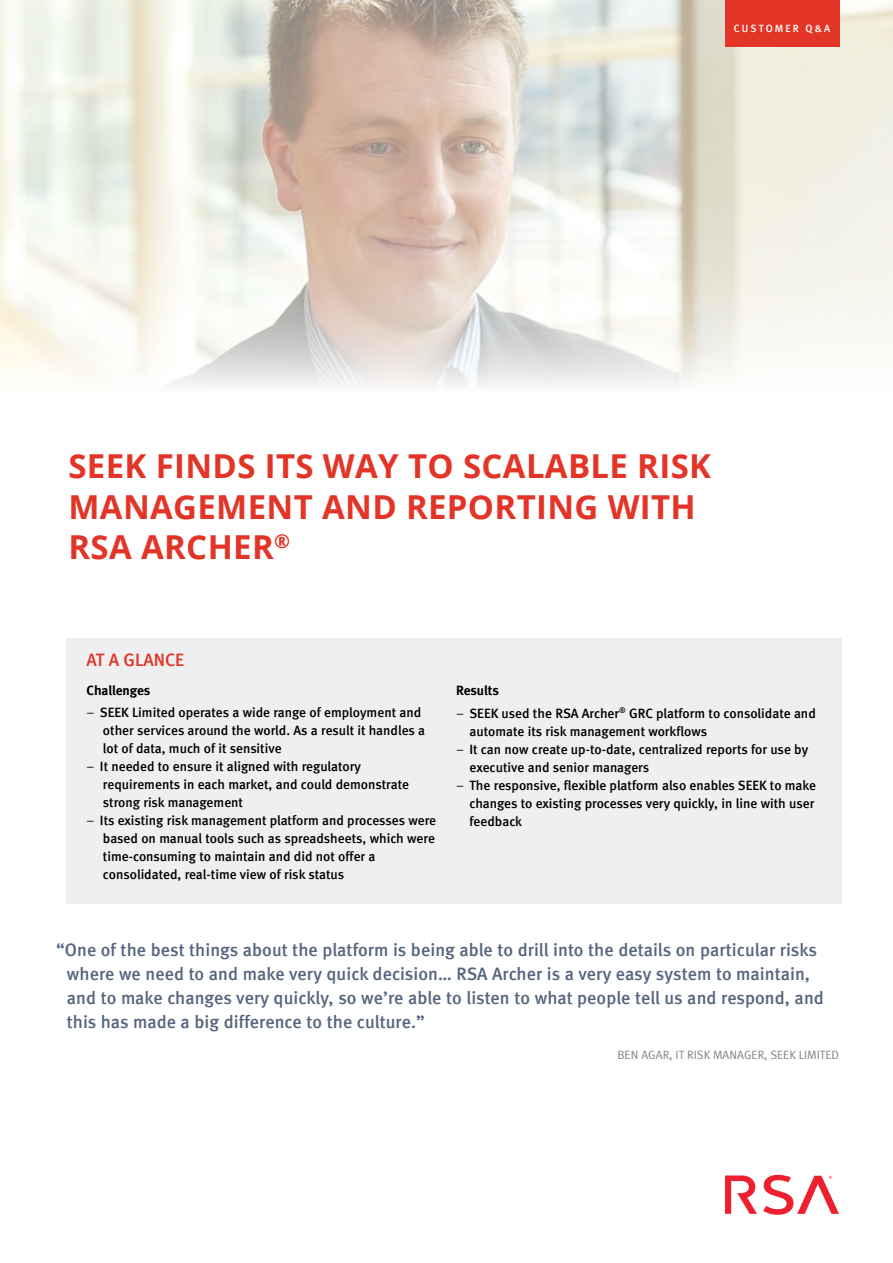
<style>
.page{position:relative;width:893px;height:1263px;background:#fff}
.page>*{position:absolute;margin:0;border:0;box-sizing:border-box;transform-origin:0 0}
.t1{font:700 33px/40.5px "Open Sans";letter-spacing:.01em;color:#e23527}
.t2{font:18px/24px "Meta Medium LF";letter-spacing:.005em;color:#55657d}
.t3{font:18px "Meta Medium LF";color:#e23527}
.t4{font:13.5px/18px "Meta Medium LF";color:#000}
.t5{font:700 13.5px "Meta";letter-spacing:-.005em;color:#000}
.t6{font:12px "Meta Normal LF";color:#808285}
.t7{font:10.5px "Meta Medium LF";letter-spacing:.2em;color:#fff}
.s1{font-family:"Meta Normal LF"}
</style>
<div class="page">
<svg style="left:725px;top:1175px;width:114px;height:40px"></svg>
<img style="left:0;top:0;width:893px;height:386px">
<div style="left:725px;top:0;width:114px;height:46px;background:#e23527"></div>
<div style="left:66px;top:638px;width:776px;height:266px;background:#efeff1"></div>
<p class="t7" style="left:734px;top:23px;width:98px">CUSTOMER Q&amp;A</p>
<h1 class="t1" style="left:68px;top:445px;width:644px">SEEK FINDS ITS WAY TO SCALABLE RISK<br>MANAGEMENT AND REPORTING WITH<br>RSA ARCHER<sup>®</sup></h1>
<h2 class="t3" style="left:86px;top:650px;width:99px">AT A GLANCE</h2>
<p class="t5" style="left:86px;top:682px;width:65px">Challenges</p>
<p class="t4" style="left:103px;top:703px;width:324px;text-indent:-16px"><span class="s1">–</span> SEEK Limited operates a wide range of employment and other services around the world. As a result it handles a lot of data, much of it sensitive</p>
<p class="t4" style="left:103px;top:757px;width:308px;text-indent:-16px"><span class="s1">–</span> It needed to ensure it aligned with regulatory requirements in each market, and could demonstrate strong risk management</p>
<p class="t4" style="left:103px;top:811px;width:335px;text-indent:-16px"><span class="s1">–</span> Its existing risk management platform and processes were based on manual tools such as spreadsheets, which were time-consuming to maintain and did not offer a consolidated, real-time view of risk status</p>
<p class="t5" style="left:456px;top:682px;width:44px">Results</p>
<p class="t4" style="left:469px;top:704px;width:348px;text-indent:-14px"><span class="s1">–</span> SEEK used the RSA Archer<sup>®</sup> GRC platform to consolidate and automate its risk management workflows</p>
<p class="t4" style="left:469px;top:740px;width:340px;text-indent:-14px"><span class="s1">–</span> It can now create up-to-date, centralized reports for use by executive and senior managers</p>
<p class="t4" style="left:469px;top:776px;width:348px;text-indent:-14px"><span class="s1">–</span> The responsive, flexible platform also enables SEEK to make changes to existing processes very quickly, in line with user feedback</p>
<p class="t2" style="left:67px;top:937px;width:759px;text-indent:-11px">“One of the best things about the platform is being able to drill into the details on particular risks where we need to and make very quick decision… RSA Archer is a very easy system to maintain, and to make changes very quickly, so we’re able to listen to what people tell us and respond, and this has made a big difference to the culture.”</p>
<p class="t6" style="left:617px;top:1048px;width:223px">BEN AGAR, IT RISK MANAGER, SEEK LIMITED</p>
</div>
